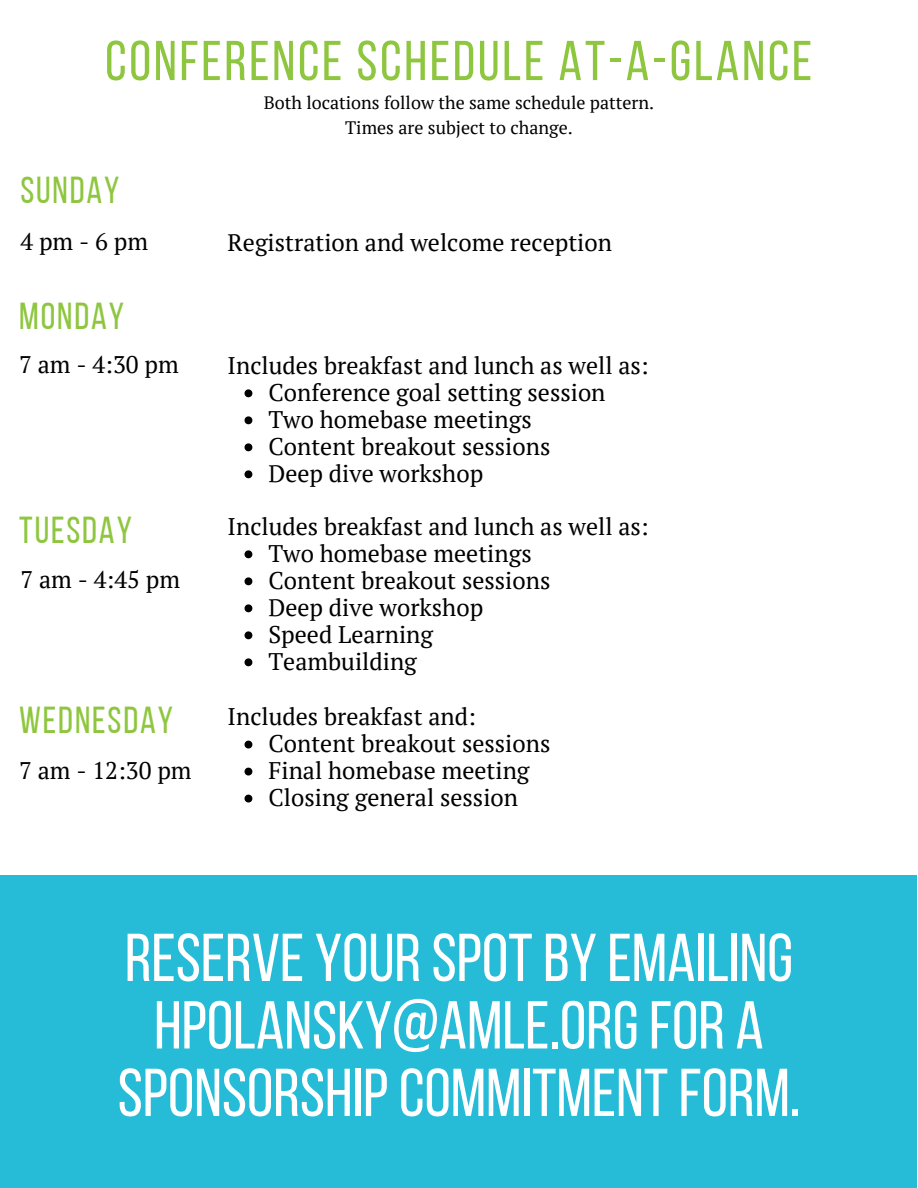
<style>
.page{position:relative;width:918px;height:1188px;background:#fff}
.page>*{position:absolute;margin:0;border:0;box-sizing:border-box;transform-origin:0 0}
.t1{font:67.5px/67.5px "Bebas Neue";color:#fff;text-align:center}
.t2{font:55.95px "Bebas Neue";letter-spacing:.05em;color:#8ec63f}
.t3{font:37.5px "Bebas Neue";letter-spacing:.05em;color:#8ec63f}
.t4{font:24px/27px "PT Serif";color:#000}
.t5{font:18px/24.8px "PT Serif";color:#000;text-align:center}
</style>
<div class="page">
<div style="left:0;top:875px;width:917px;height:313px;background:#26bcd7"></div>
<svg style="left:245px;top:389px;width:7px;height:8px"></svg>
<svg style="left:245px;top:416px;width:7px;height:8px"></svg>
<svg style="left:245px;top:443px;width:7px;height:8px"></svg>
<svg style="left:245px;top:470px;width:7px;height:8px"></svg>
<svg style="left:245px;top:550px;width:7px;height:8px"></svg>
<svg style="left:245px;top:577px;width:7px;height:8px"></svg>
<svg style="left:245px;top:604px;width:7px;height:8px"></svg>
<svg style="left:245px;top:631px;width:7px;height:8px"></svg>
<svg style="left:245px;top:658px;width:7px;height:8px"></svg>
<svg style="left:245px;top:741px;width:7px;height:8px"></svg>
<svg style="left:245px;top:768px;width:7px;height:8px"></svg>
<svg style="left:245px;top:795px;width:7px;height:8px"></svg>
<h2 class="t2" style="left:105px;top:38px;width:708px">CONFERENCE SCHEDULE AT-A-GLANCE</h2>
<p class="t5" style="left:264px;top:90px;width:392px">Both locations follow the same schedule pattern.<br>Times are subject to change.</p>
<h3 class="t3" style="left:20px;top:175px;width:101px">SUNDAY</h3>
<p class="t4" style="left:20px;top:227px;width:129px">4 pm - 6 pm</p>
<p class="t4" style="left:228px;top:228px;width:386px">Registration and welcome reception</p>
<h3 class="t3" style="left:19px;top:301px;width:106px">MONDAY</h3>
<p class="t4" style="left:19px;top:350px;width:161px">7 am - 4:30 pm</p>
<h3 class="t3" style="left:19px;top:515px;width:114px">TUESDAY</h3>
<p class="t4" style="left:20px;top:565px;width:161px">7 am - 4:45 pm</p>
<h3 class="t3" style="left:19px;top:705px;width:155px">WEDNESDAY</h3>
<p class="t4" style="left:19px;top:757px;width:174px">7 am - 12:30 pm</p>
<p class="t4" style="left:228px;top:351px;width:423px">Includes breakfast and lunch as well as:</p>
<p class="t4" style="left:268px;top:378px;width:339px">Conference goal setting session<br>Two homebase meetings<br>Content breakout sessions<br>Deep dive workshop</p>
<p class="t4" style="left:228px;top:512px;width:423px">Includes breakfast and lunch as well as:</p>
<p class="t4" style="left:268px;top:539px;width:283px">Two homebase meetings<br>Content breakout sessions<br>Deep dive workshop<br>Speed Learning<br>Teambuilding</p>
<p class="t4" style="left:228px;top:702px;width:250px">Includes breakfast and:</p>
<p class="t4" style="left:268px;top:729px;width:283px">Content breakout sessions<br>Final homebase meeting<br>Closing general session</p>
<h1 class="t1" style="left:118px;top:930px;width:684px">RESERVE YOUR SPOT BY EMAILING<br>HPOLANSKY@AMLE.ORG FOR A<br>SPONSORSHIP COMMITMENT FORM.</h1>
</div>
